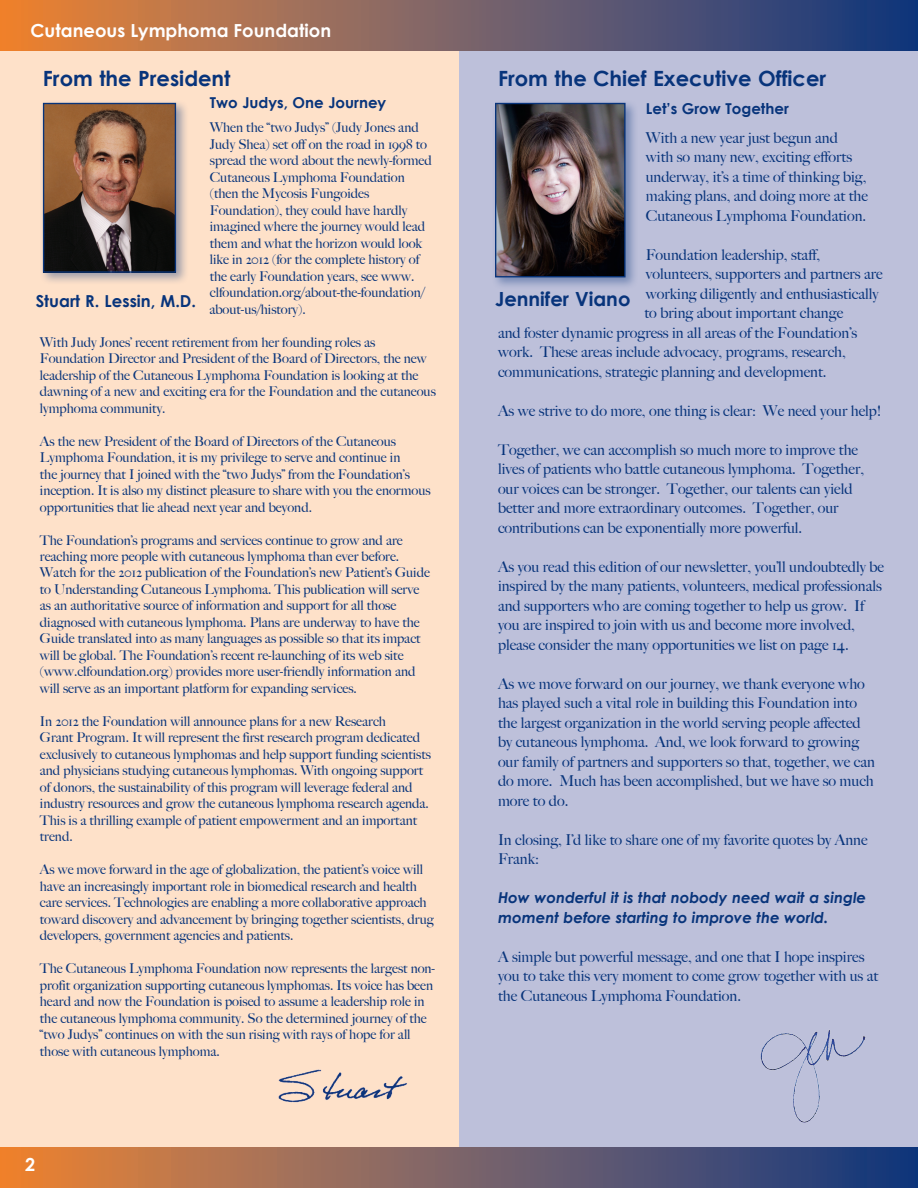
<style>
.page{position:relative;width:918px;height:1188px;background:#fff}
.page>*{position:absolute;margin:0;border:0;box-sizing:border-box;transform-origin:0 0}
.t1{font:700 21px "Century Gothic";color:#08347b}
.t2{font:700 19.5px "Century Gothic";color:#08347b}
.t3{font:700 18px "Century Gothic";color:#fff}
.t4{font:700 16.5px "Century Gothic";color:#08347b}
.t5{font:500 15px/19.5px "Big Caslon";color:#08347b}
.t6{font:italic 700 15px/19.5px "Century Gothic";color:#08347b}
.t7{font:700 15px "Century Gothic";color:#08347b}
.t8{font:500 13.5px/16.5px "Big Caslon";color:#08347b}
</style>
<div class="page">
<svg style="left:0;top:1px;width:918px;height:50px;background:#7d6161"></svg>
<svg style="left:0;top:1148px;width:918px;height:40px;background:#7e6161"></svg>
<div style="left:459px;top:51px;width:459px;height:1096px;background:#bdc0da"></div>
<div style="left:0;top:51px;width:459px;height:1096px;background:#fee1c9"></div>
<img style="left:760px;top:1030px;width:106px;height:93px">
<div style="left:492px;top:99px;width:146px;height:192px;background:#08347b;opacity:.39"></div>
<img style="left:497px;top:105px;width:127px;height:170px">
<div style="left:495px;top:103px;width:131px;height:174px;border:1px solid #08347b"></div>
<div style="left:39px;top:99px;width:150px;height:187px;background:#08347b;opacity:.39"></div>
<img style="left:45px;top:105px;width:129px;height:166px">
<div style="left:43px;top:103px;width:133px;height:170px;border:1px solid #08347b"></div>
<img style="left:278px;top:1069px;width:129px;height:34px">
<h3 class="t3" style="left:31px;top:19px;width:302px">Cutaneous Lymphoma Foundation</h3>
<h1 class="t1" style="left:43px;top:65px;width:189px">From the President</h1>
<p class="t7" style="left:210px;top:93px;width:178px">Two Judys, One Journey</p>
<p class="t8" style="left:209px;top:119px;width:224px">When the “two Judys” (Judy Jones and Judy Shea) set off on the road in 1998 to spread the word about the newly-formed Cutaneous Lymphoma Foundation (then the Mycosis Fungoides Foundation), they could have hardly imagined where the journey would lead them and what the horizon would look like in 2012 (for the complete history of the early Foundation years, see www. clfoundation.org/about-the-foundation/ about-us/history).</p>
<p class="t8" style="left:40px;top:334px;width:397px">With Judy Jones’ recent retirement from her founding roles as Foundation Director and President of the Board of Directors, the new leadership of the Cutaneous Lymphoma Foundation is looking at the dawning of a new and exciting era for the Foundation and the cutaneous lymphoma community.</p>
<p class="t8" style="left:40px;top:433px;width:392px">As the new President of the Board of Directors of the Cutaneous Lymphoma Foundation, it is my privilege to serve and continue in<br>the journey that I joined with the “two Judys” from the Foundation’s inception. It is also my distinct pleasure to share with you the enormous opportunities that lie ahead next year and beyond.</p>
<p class="t8" style="left:40px;top:532px;width:392px">The Foundation’s programs and services continue to grow and are reaching more people with cutaneous lymphoma than ever before.<br>Watch for the 2012 publication of the Foundation’s new Patient’s Guide to Understanding Cutaneous Lymphoma. This publication will serve as an authoritative source of information and support for all those diagnosed with cutaneous lymphoma. Plans are underway to have the Guide translated into as many languages as possible so that its impact will be global. The Foundation’s recent re-launching of its web site (www.clfoundation.org) provides more user-friendly information and will serve as an important platform for expanding services.</p>
<p class="t8" style="left:40px;top:713px;width:393px">In 2012 the Foundation will announce plans for a new Research<br>Grant Program. It will represent the first research program dedicated exclusively to cutaneous lymphomas and help support funding scientists and physicians studying cutaneous lymphomas. With ongoing support of donors, the sustainability of this program will leverage federal and industry resources and grow the cutaneous lymphoma research agenda.<br>This is a thrilling example of patient empowerment and an important trend.</p>
<p class="t8" style="left:40px;top:862px;width:395px">As we move forward in the age of globalization, the patient’s voice will have an increasingly important role in biomedical research and health care services. Technologies are enabling a more collaborative approach toward discovery and advancement by bringing together scientists, drug developers, government agencies and patients.</p>
<p class="t8" style="left:40px;top:961px;width:397px">The Cutaneous Lymphoma Foundation now represents the largest non&shy;profit organization supporting cutaneous lymphomas. Its voice has been heard and now the Foundation is poised to assume a leadership role in the cutaneous lymphoma community. So the determined journey of the “two Judys” continues on with the sun rising with rays of hope for all those with cutaneous lymphoma.</p>
<h1 class="t1" style="left:498px;top:66px;width:330px">From the Chief Executive Officer</h1>
<p class="t7" style="left:646px;top:99px;width:145px">Let’s Grow Together</p>
<p class="t5" style="left:646px;top:128px;width:224px">With a new year just begun and with so many new, exciting efforts underway, it’s a time of thinking big, making plans, and doing more at the Cutaneous Lymphoma Foundation.</p>
<p class="t5" style="left:646px;top:245px;width:176px">Foundation leadership, staff,</p>
<p class="t5" style="left:646px;top:264px;width:238px">volunteers, supporters and partners are</p>
<p class="t5" style="left:646px;top:284px;width:234px">working diligently and enthusiastically</p>
<p class="t5" style="left:644px;top:303px;width:200px">to bring about important change</p>
<p class="t5" style="left:498px;top:323px;width:361px">and foster dynamic progress in all areas of the Foundation’s</p>
<p class="t5" style="left:498px;top:342px;width:349px">work. These areas include advocacy, programs, research,</p>
<p class="t5" style="left:498px;top:362px;width:330px">communications, strategic planning and development.</p>
<p class="t5" style="left:498px;top:401px;width:385px">As we strive to do more, one thing is clear: We need your help!</p>
<p class="t5" style="left:498px;top:440px;width:367px">Together, we can accomplish so much more to improve the lives of patients who battle cutaneous lymphoma. Together, our voices can be stronger. Together, our talents can yield better and more extraordinary outcomes. Together, our contributions can be exponentially more powerful.</p>
<p class="t5" style="left:498px;top:557px;width:388px">As you read this edition of our newsletter, you’ll undoubtedly be inspired by the many patients, volunteers, medical professionals and supporters who are coming together to help us grow. If you are inspired to join with us and become more involved, please consider the many opportunities we list on page 14.</p>
<p class="t5" style="left:498px;top:674px;width:378px">As we move forward on our journey, we thank everyone who has played such a vital role in building this Foundation into the largest organization in the world serving people affected by cutaneous lymphoma. And, we look forward to growing our family of partners and supporters so that, together, we can do more. Much has been accomplished, but we have so much more to do.</p>
<p class="t5" style="left:498px;top:830px;width:371px">In closing, I’d like to share one of my favorite quotes by Anne<br>Frank:</p>
<p class="t6" style="left:498px;top:887px;width:370px">How wonderful it is that nobody need wait a single moment before starting to improve the world.</p>
<p class="t5" style="left:498px;top:947px;width:382px">A simple but powerful message, and one that I hope inspires you to take this very moment to come grow together with us at the Cutaneous Lymphoma Foundation.</p>
<p class="t4" style="left:36px;top:291px;width:162px">Stuart R. Lessin, M.D.</p>
<h2 class="t2" style="left:495px;top:286px;width:137px">Jennifer Viano</h2>
<h3 class="t3" style="left:25px;top:1153px;width:12px">2</h3>
</div>
